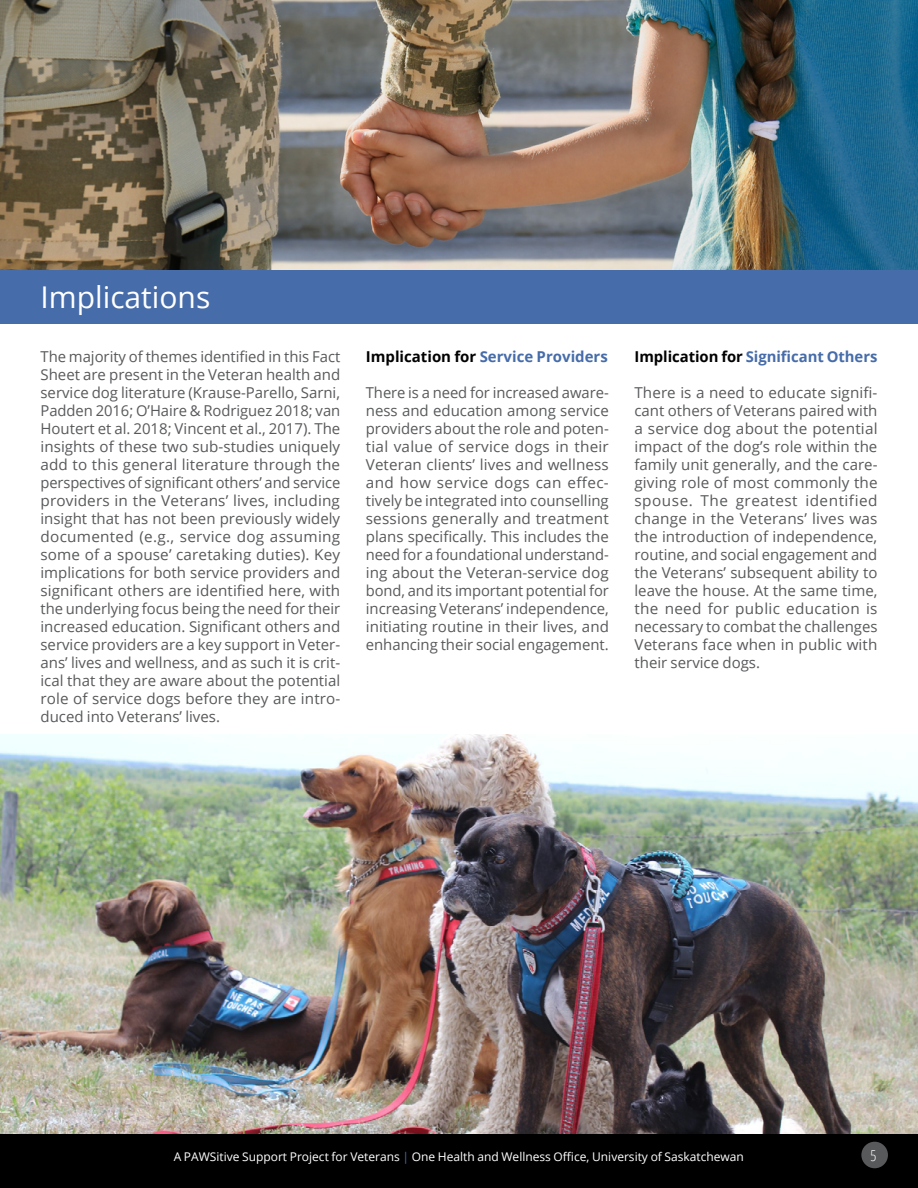
<style>
.page{position:relative;width:918px;height:1188px;background:#fff}
.page>*{position:absolute;margin:0;border:0;box-sizing:border-box;transform-origin:0 0}
.t1{font:30px "Open Sans";color:#fff}
.t2{font:15px/18px "Open Sans";color:#58595b;text-align:justify}
.t3{font:700 15px "Open Sans";color:#466ca9}
.t4{font:300 condensed 15px "Open Sans";color:#fff}
.t5{font:12px "Open Sans";color:#fff}
.s1{color:#000}
.s2{color:#466ca9}
</style>
<div class="page">
<img style="left:0;top:734px;width:918px;height:400px">
<img style="left:0;top:0;width:918px;height:270px">
<div style="left:0;top:270px;width:918px;height:54px;background:#466ca9"></div>
<div style="left:0;top:1134px;width:918px;height:54px;background:#000"></div>
<div style="left:861px;top:1142px;width:27px;height:26px;background:#58595b;border-radius:50%"></div>
<h1 class="t1" style="left:40px;top:277px;width:171px">Implications</h1>
<p class="t2" style="left:40px;top:348px;width:301px">The majority of themes identified in this Fact Sheet are present in the Veteran health and service dog literature (Krause-Parello, Sarni, Padden 2016; O’Haire &amp; Rodriguez 2018; van Houtert et al. 2018; Vincent et al., 2017). The insights of these two sub-studies uniquely add to this general literature through the perspectives of significant others’ and service providers in the Veterans’ lives, including insight that has not been previously widely documented (e.g., service dog assuming some of a spouse’ caretaking duties). Key implications for both service providers and significant others are identified here, with the underlying focus being the need for their increased education. Significant others and service providers are a key support in Veter&shy;ans’ lives and wellness, and as such it is crit&shy;ical that they are aware about the potential role of service dogs before they are intro&shy;duced into Veterans’ lives.</p>
<p class="t3" style="left:366px;top:346px;width:244px"><span class="s1">Implication for</span> Service Providers</p>
<p class="t2" style="left:366px;top:384px;width:245px">There is a need for increased aware&shy;ness and education among service providers about the role and poten&shy;tial value of service dogs in their Veteran clients’ lives and wellness and how service dogs can effec&shy;tively be integrated into counselling sessions generally and treatment plans specifically. This includes the need for a foundational understand&shy;ing about the Veteran-service dog bond, and its important potential for increasing Veterans’ independence, initiating routine in their lives, and enhancing their social engagement.</p>
<p class="t3" style="left:634px;top:346px;width:244px"><span class="s1">Implication for</span> Significant Others</p>
<p class="t2" style="left:634px;top:384px;width:245px">There is a need to educate signifi&shy;cant others of Veterans paired with a service dog about the potential impact of the dog’s role within the family unit generally, and the care&shy;giving role of most commonly the spouse. The greatest identified change in the Veterans’ lives was the introduction of independence, routine, and social engagement and the Veterans’ subsequent ability to leave the house. At the same time, the need for public education is necessary to combat the challenges Veterans face when in public with their service dogs.</p>
<p class="t5" style="left:174px;top:1148px;width:572px">A PAWSitive Support Project for Veterans <span class="s2">|</span> One Health and Wellness Office, University of Saskatchewan</p>
<p class="t4" style="left:870px;top:1145px;width:7px">5</p>
</div>
